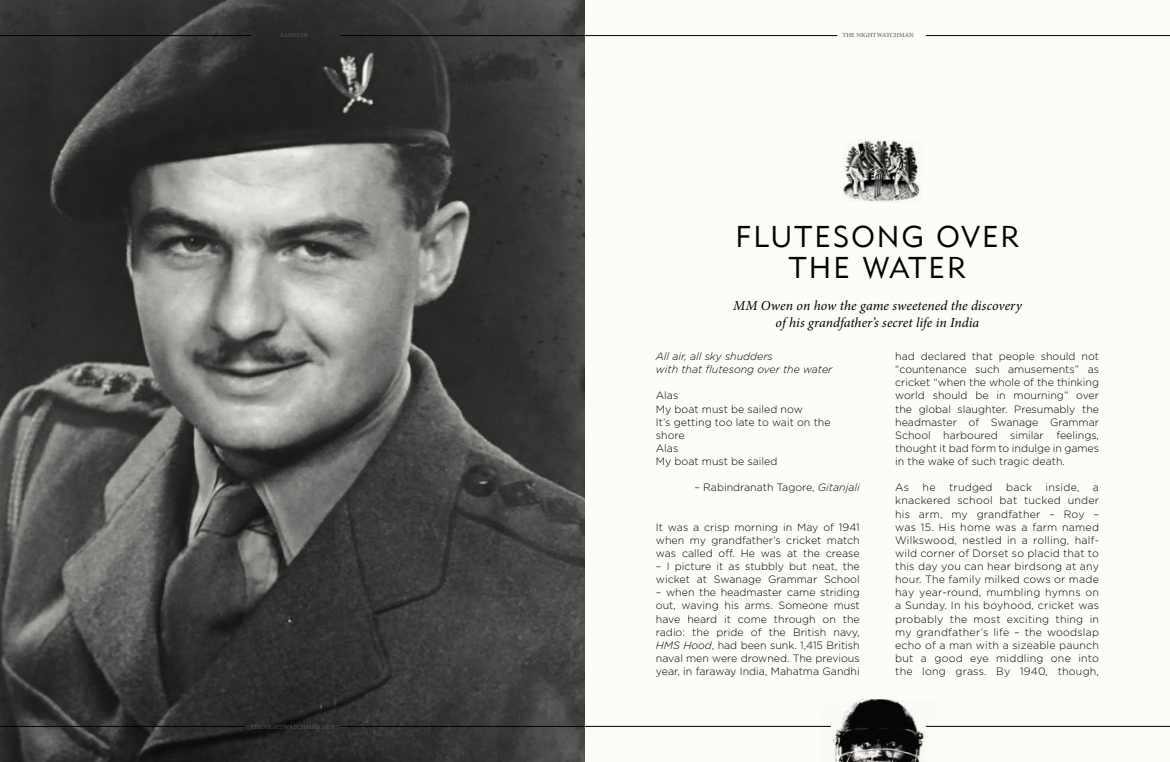
<style>
.page{position:relative;width:1170px;height:762px;background:#fff}
.page>*{position:absolute;margin:0;border:0;box-sizing:border-box;transform-origin:0 0}
.t1{font:30px/31.2px "Geometric 415 BT Lite A";letter-spacing:.07em;color:#000;text-align:center}
.t2{font:italic 13.75px/16.2px "Minion Pro";letter-spacing:.005em;color:#000;text-align:center}
.t3{font:300 10.62px/13.1px "Gotham";color:#000;text-align:justify}
.t4{font:italic 300 10.62px/13.1px "Gotham";color:#000}
.t5{font:300 10.62px "Gotham";letter-spacing:.02em;color:#000}
.t6{font:500 6.25px "Minion Pro";letter-spacing:.01em;color:#575756}
.s1{font-style:italic}
</style>
<div class="page">
<div style="left:585px;top:0;width:584px;height:762px;background:#fefcf7"></div>
<hr style="left:585px;top:726px;width:245px;height:1px;background:#000">
<hr style="left:925px;top:726px;width:244px;height:1px;background:#000">
<hr style="left:585px;top:35px;width:252px;height:1px;background:#000">
<hr style="left:925px;top:35px;width:244px;height:1px;background:#000">
<img style="left:820px;top:699px;width:116px;height:63px">
<svg style="left:861px;top:741px;width:10px;height:7px"></svg>
<svg style="left:885px;top:741px;width:12px;height:5px"></svg>
<img style="left:843px;top:140px;width:77px;height:62px">
<img style="left:0;top:0;width:585px;height:762px">
<p class="t6" style="left:280px;top:31px;width:29px">SAMPLER</p>
<p class="t6" style="left:251px;top:722px;width:85px">THENIGHTWATCHMAN.NET</p>
<p class="t6" style="left:842px;top:31px;width:73px">THE NIGHTWATCHMAN</p>
<h1 class="t1" style="left:735px;top:220px;width:286px">FLUTESONG OVER<br>THE WATER</h1>
<p class="t2" style="left:733px;top:298px;width:290px">MM Owen on how the game sweetened the discovery of his grandfather’s secret life in India</p>
<p class="t4" style="left:656px;top:349px;width:178px">All air, all sky shudders<br>with that flutesong over the water</p>
<p class="t3" style="left:656px;top:389px;width:176px;text-align:left">Alas<br>My boat must be sailed now<br>It’s getting too late to wait on the shore<br>Alas<br>My boat must be sailed</p>
<p class="t3" style="left:694px;top:481px;width:167px">– Rabindranath Tagore, <span class="s1">Gitanjali</span></p>
<p class="t3" style="left:656px;top:520px;width:205px">It was a crisp morning in May of 1941 when my grandfather’s cricket match was called off. He was at the crease</p>
<p class="t3" style="left:656px;top:559px;width:205px">– I picture it as stubbly but neat, the wicket at Swanage Grammar School</p>
<p class="t3" style="left:656px;top:586px;width:205px">– when the headmaster came striding out, waving his arms. Someone must have heard it come through on the radio: the pride of the British navy, <span class="s1">HMS Hood</span>, had been sunk. 1,415 British naval men were drowned. The previous year, in faraway India, Mahatma Gandhi</p>
<p class="t3" style="left:895px;top:349px;width:205px">had declared that people should not “countenance such amusements” as cricket “when the whole of the thinking world should be in mourning” over the global slaughter. Presumably the headmaster of Swanage Grammar School harboured similar feelings, thought it bad form to indulge in games in the wake of such tragic death.</p>
<p class="t3" style="left:895px;top:481px;width:15px">As</p>
<p class="t3" style="left:922px;top:481px;width:14px">he</p>
<p class="t5" style="left:949px;top:481px;width:45px">trudged</p>
<p class="t3" style="left:1006px;top:481px;width:27px">back</p>
<p class="t3" style="left:1045px;top:481px;width:35px">inside,</p>
<p class="t3" style="left:895px;top:481px;width:205px;text-indent:198px">a knackered school bat tucked under his arm, my grandfather – Roy – was 15. His home was a farm named Wilkswood, nestled in a rolling, half&shy;wild corner of Dorset so placid that to this day you can hear birdsong at any hour. The family milked cows or made hay year-round, mumbling hymns on a Sunday. In his boyhood, cricket was probably the most exciting thing in my grandfather’s life – the woodslap echo of a man with a sizeable paunch but a good eye middling one into the long grass. By 1940, though,</p>
</div>
